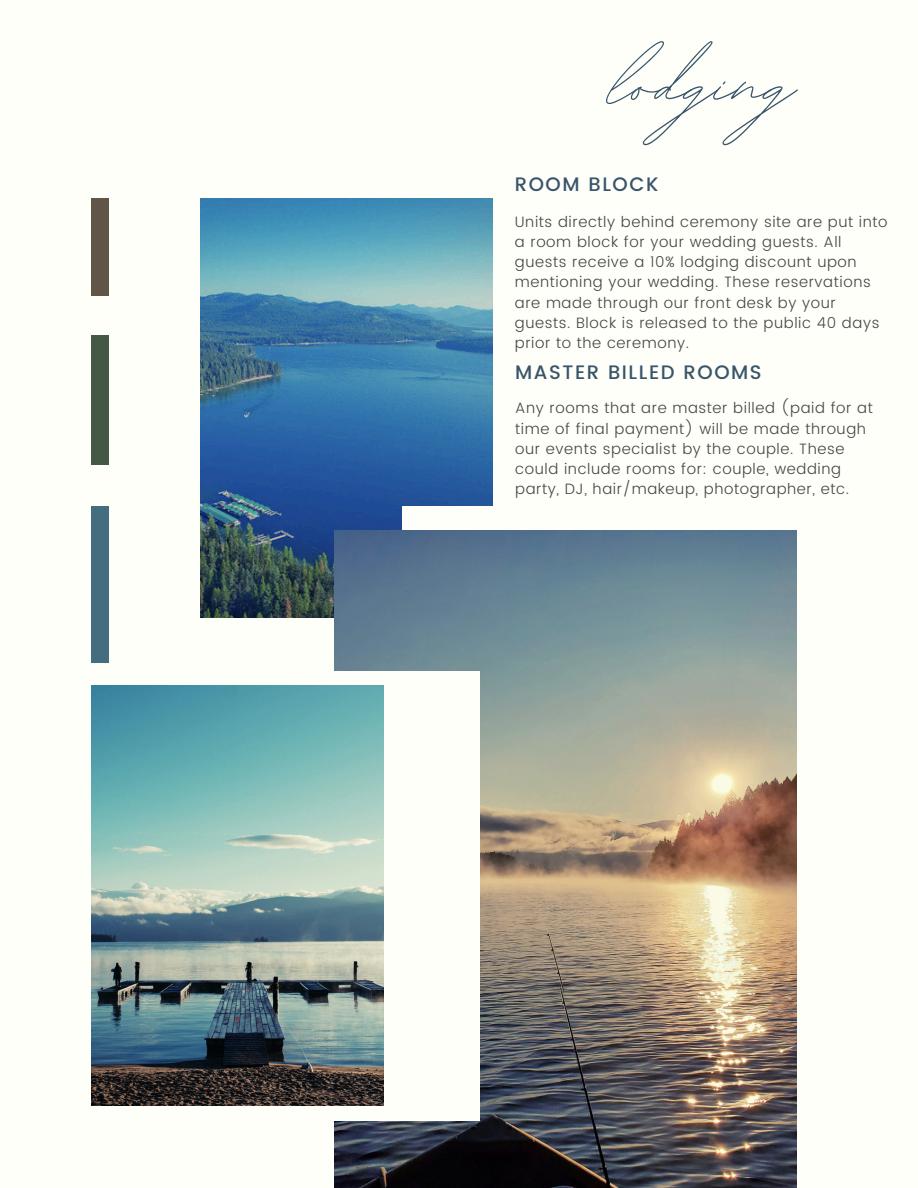
<style>
.page{position:relative;width:918px;height:1188px;background:#fffffa}
.page>*{position:absolute;margin:0;border:0;box-sizing:border-box;transform-origin:0 0}
.t1{font:112.95px "BD Script";color:#39556b}
.t2{font:500 19.5px "Poppins";letter-spacing:.08em;color:#39556b}
.t3{font:300 15px/20.2px "Poppins";letter-spacing:.04em;color:#454545}
</style>
<div class="page">
<img style="left:201px;top:198px;width:291px;height:420px">
<div style="left:402px;top:506px;width:312px;height:88px;background:#fffffa"></div>
<img style="left:335px;top:531px;width:462px;height:657px">
<div style="left:156px;top:671px;width:324px;height:450px;background:#fffffa"></div>
<img style="left:92px;top:686px;width:291px;height:420px">
<div style="left:92px;top:506px;width:17px;height:156px;background:#446d80"></div>
<div style="left:92px;top:335px;width:17px;height:130px;background:#445845"></div>
<div style="left:92px;top:198px;width:17px;height:98px;background:#615548"></div>
<p class="t1" style="left:609px;top:10px;width:187px">lodging</p>
<p class="t2" style="left:515px;top:172px;width:145px">ROOM BLOCK</p>
<p class="t3" style="left:515px;top:211px;width:374px">Units directly behind ceremony site are put into a room block for your wedding guests. All guests receive a 10% lodging discount upon mentioning your wedding. These reservations are made through our front desk by your guests. Block is released to the public 40 days prior to the ceremony.</p>
<p class="t2" style="left:515px;top:361px;width:248px">MASTER BILLED ROOMS</p>
<p class="t3" style="left:515px;top:398px;width:359px">Any rooms that are master billed (paid for at time of final payment) will be made through our events specialist by the couple. These could include rooms for: couple, wedding party, DJ, hair/makeup, photographer, etc.</p>
</div>
